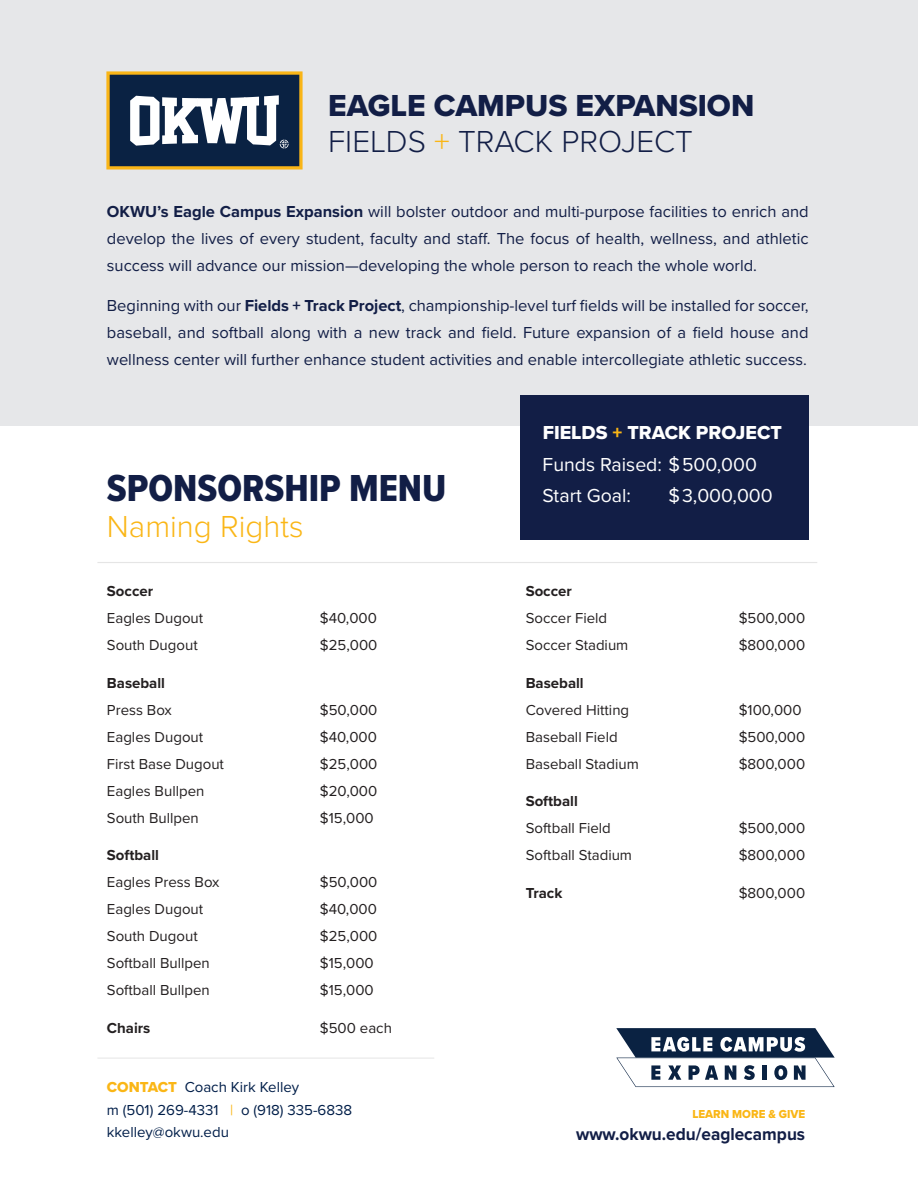
<style>
.page{position:relative;width:918px;height:1188px;background:#fff}
.page>*{position:absolute;margin:0;border:0;box-sizing:border-box;transform-origin:0 0}
.t1{font:39px "Proxima Nova Cond Extrabld";color:#121e46}
.t2{font:31.5px "Proxima Nova Extrabld";color:#121e46}
.t3{font:300 31.5px "Proxima Nova";color:#121e46}
.t4{font:300 31.5px "Proxima Nova";color:#fab616}
.t5{font:19.5px/31.5px "Proxima Nova";color:#fff}
.t6{font:19.5px "Proxima Nova Extrabld";color:#fff}
.t7{font:700 18px "Proxima Nova";color:#121e46;scale:.96 1}
.t8{font:16.5px/27px "Proxima Nova";color:#121e46;text-align:justify}
.t9{font:15px "Proxima Nova";color:#231f20}
.t10{font:15px/22.5px "Proxima Nova";color:#001e49}
.t11{font:700 15px "Proxima Nova";color:#231f20}
.t12{font:12px "Proxima Nova Extrabld";color:#fab616;scale:.96 1}
.s1{color:#fab616}
.s2{font-weight:700}
.s3{font-family:"Proxima Nova Extrabld";color:#fab616}
</style>
<div class="page">
<div style="left:0;top:0;width:918px;height:426px;background:#e6e7e9"></div>
<hr style="left:97px;top:562px;width:720px;height:1px;background:#e5e5e5">
<hr style="left:97px;top:1058px;width:337px;height:1px;background:#e5e5e5">
<div style="left:520px;top:395px;width:288px;height:144px;background:#121e46"></div>
<svg style="left:106px;top:71px;width:197px;height:99px"></svg>
<svg style="left:616px;top:1028px;width:219px;height:59px"></svg>
<h2 class="t2" style="left:328px;top:82px;width:428px">EAGLE CAMPUS EXPANSION</h2>
<h2 class="t3" style="left:328px;top:118px;width:366px">FIELDS <span class="s1">+</span> TRACK PROJECT</h2>
<p class="t8" style="left:107px;top:197px;width:703px"><span class="s2">OKWU’s Eagle Campus Expansion</span> will bolster outdoor and multi-purpose facilities to enrich and develop the lives of every student, faculty and staff. The focus of health, wellness, and athletic success will advance our mission—developing the whole person to reach the whole world.</p>
<p class="t8" style="left:107px;top:292px;width:703px">Beginning with our <span class="s2">Fields + Track Project</span>, championship-level turf fields will be installed for soccer, baseball, and softball along with a new track and field. Future expansion of a field house and wellness center will further enhance student activities and enable intercollegiate athletic success.</p>
<h1 class="t1" style="left:107px;top:459px;width:341px">SPONSORSHIP MENU</h1>
<h2 class="t4" style="left:107px;top:503px;width:198px">Naming Rights</h2>
<p class="t11" style="left:107px;top:580px;width:48px">Soccer</p>
<p class="t9" style="left:107px;top:607px;width:98px">Eagles Dugout</p>
<p class="t9" style="left:320px;top:607px;width:58px">$40,000</p>
<p class="t9" style="left:107px;top:634px;width:92px">South Dugout</p>
<p class="t9" style="left:320px;top:634px;width:59px">$25,000</p>
<p class="t11" style="left:107px;top:671px;width:60px">Baseball</p>
<p class="t9" style="left:107px;top:698px;width:66px">Press Box</p>
<p class="t9" style="left:320px;top:698px;width:59px">$50,000</p>
<p class="t9" style="left:107px;top:725px;width:98px">Eagles Dugout</p>
<p class="t9" style="left:320px;top:725px;width:58px">$40,000</p>
<p class="t9" style="left:107px;top:752px;width:119px">First Base Dugout</p>
<p class="t9" style="left:320px;top:752px;width:59px">$25,000</p>
<p class="t9" style="left:107px;top:779px;width:99px">Eagles Bullpen</p>
<p class="t9" style="left:320px;top:779px;width:59px">$20,000</p>
<p class="t9" style="left:107px;top:806px;width:93px">South Bullpen</p>
<p class="t9" style="left:320px;top:806px;width:55px">$15,000</p>
<p class="t11" style="left:107px;top:844px;width:54px">Softball</p>
<p class="t9" style="left:107px;top:871px;width:114px">Eagles Press Box</p>
<p class="t9" style="left:320px;top:871px;width:59px">$50,000</p>
<p class="t9" style="left:107px;top:898px;width:98px">Eagles Dugout</p>
<p class="t9" style="left:320px;top:898px;width:58px">$40,000</p>
<p class="t9" style="left:107px;top:925px;width:92px">South Dugout</p>
<p class="t9" style="left:320px;top:925px;width:59px">$25,000</p>
<p class="t9" style="left:107px;top:952px;width:104px">Softball Bullpen</p>
<p class="t9" style="left:320px;top:952px;width:55px">$15,000</p>
<p class="t9" style="left:107px;top:979px;width:104px">Softball Bullpen</p>
<p class="t9" style="left:320px;top:979px;width:55px">$15,000</p>
<p class="t11" style="left:107px;top:1016px;width:45px">Chairs</p>
<p class="t9" style="left:320px;top:1016px;width:74px">$500 each</p>
<p class="t10" style="left:107px;top:1075px;width:247px"><span class="s3">CONTACT</span> Coach Kirk Kelley<br>m (501) 269-4331 <span class="s1">|</span> o (918) 335-6838 kkelley@okwu.edu</p>
<p class="t6" style="left:543px;top:418px;width:241px">FIELDS <span class="s1">+</span> TRACK PROJECT</p>
<p class="t5" style="left:543px;top:448px;width:216px">Funds Raised: $ 500,000<br>Start Goal:</p>
<p class="t5" style="left:669px;top:479px;width:106px">$ 3,000,000</p>
<p class="t11" style="left:526px;top:580px;width:48px">Soccer</p>
<p class="t9" style="left:526px;top:607px;width:83px">Soccer Field</p>
<p class="t9" style="left:739px;top:607px;width:68px">$500,000</p>
<p class="t9" style="left:526px;top:634px;width:104px">Soccer Stadium</p>
<p class="t9" style="left:739px;top:634px;width:68px">$800,000</p>
<p class="t11" style="left:526px;top:671px;width:60px">Baseball</p>
<p class="t9" style="left:526px;top:698px;width:105px">Covered Hitting</p>
<p class="t9" style="left:739px;top:698px;width:64px">$100,000</p>
<p class="t9" style="left:526px;top:725px;width:93px">Baseball Field</p>
<p class="t9" style="left:739px;top:725px;width:68px">$500,000</p>
<p class="t9" style="left:526px;top:752px;width:115px">Baseball Stadium</p>
<p class="t9" style="left:739px;top:752px;width:68px">$800,000</p>
<p class="t11" style="left:526px;top:790px;width:54px">Softball</p>
<p class="t9" style="left:526px;top:817px;width:87px">Softball Field</p>
<p class="t9" style="left:739px;top:817px;width:68px">$500,000</p>
<p class="t9" style="left:526px;top:844px;width:108px">Softball Stadium</p>
<p class="t9" style="left:739px;top:844px;width:68px">$800,000</p>
<p class="t11" style="left:526px;top:881px;width:38px">Track</p>
<p class="t9" style="left:739px;top:881px;width:68px">$800,000</p>
<p class="t12" style="left:692px;top:1105px;width:119px">LEARN MORE &amp; GIVE</p>
<p class="t7" style="left:576px;top:1121px;width:240px">www.okwu.edu/eaglecampus</p>
</div>
